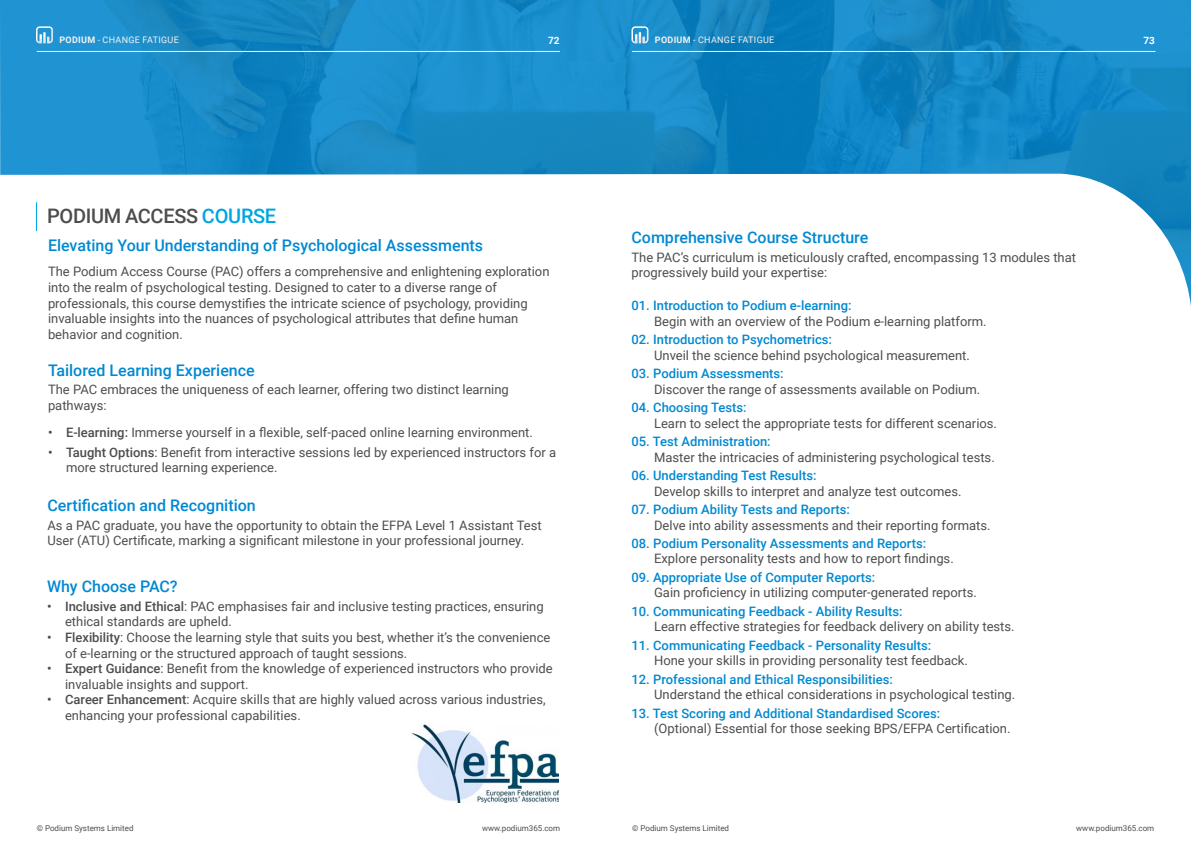
<style>
.page{position:relative;width:1191px;height:842px;background:#fff}
.page>*{position:absolute;margin:0;border:0;box-sizing:border-box;transform-origin:0 0}
.t1{font:500 20px "Roboto";letter-spacing:-.015em;color:#4d4d4d}
.t2{font:500 16px "Roboto";color:#0089d2}
.t3{font:13px/15.6px "Roboto";color:#4d4d4d}
.t4{font:500 13px "Roboto";color:#0089d2}
._6_pt_Small_Text{font:700 10px "Roboto";color:#f2f2f2}
._6_pt_Small_Text-2{font:700 10px "Roboto";color:#fff}
.Body_copy{font:9px "Roboto";letter-spacing:.035em;color:#f2f2f2}
.t5{font:8px "Roboto";color:#4d4d4d}
.s1{font-weight:700}
.s2{color:#00a6e0}
.s3{font-weight:500}
</style>
<div class="page">
<img style="left:0;top:0;width:1191px;height:306px">
<div style="left:37px;top:51px;width:522px;height:1px;border:1px solid #f2f2f2"></div>
<svg style="left:36px;top:26px;width:17px;height:17px"></svg>
<div style="left:632px;top:51px;width:523px;height:1px;border:1px solid #f2f2f2"></div>
<svg style="left:631px;top:26px;width:17px;height:17px"></svg>
<svg style="left:36px;top:202px;width:1px;height:29px"></svg>
<img style="left:411px;top:724px;width:147px;height:79px">
<p class="Body_copy" style="left:59px;top:33px;width:154px"><span class="s1">PODIUM</span> ASSESSMEN CATALOGUE</p>
<p class="Body_copy" style="left:98px;top:33px;width:83px">- CHANGE FATIGUE</p>
<p class="_6_pt_Small_Text" style="left:548px;top:33px;width:13px">72</p>
<p class="t1" style="left:47px;top:202px;width:231px">PODIUM ACCESS <span class="s2">COURSE</span></p>
<p class="t2" style="left:48px;top:234px;width:437px">Elevating Your Understanding of Psychological Assessments</p>
<p class="t3" style="left:48px;top:263px;width:503px">The Podium Access Course (PAC) offers a comprehensive and enlightening exploration into the realm of psychological testing. Designed to cater to a diverse range of professionals, this course demystifies the intricate science of psychology, providing invaluable insights into the nuances of psychological attributes that define human behavior and cognition.</p>
<p class="t2" style="left:48px;top:359px;width:208px">Tailored Learning Experience</p>
<p class="t3" style="left:48px;top:381px;width:462px">The PAC embraces the uniqueness of each learner, offering two distinct learning pathways:</p>
<p class="t3" style="left:48px;top:424px;width:486px"><span class="s3">• E-learning:</span> Immerse yourself in a flexible, self-paced online learning environment.</p>
<p class="t3" style="left:66px;top:444px;width:491px;line-height:15px;text-indent:-18px"><span class="s3">• Taught Options</span>: Benefit from interactive sessions led by experienced instructors for a more structured learning experience.</p>
<p class="t2" style="left:47px;top:494px;width:210px">Certification and Recognition</p>
<p class="t3" style="left:47px;top:517px;width:496px">As a PAC graduate, you have the opportunity to obtain the EFPA Level 1 Assistant Test<br>User (ATU) Certificate, marking a significant milestone in your professional journey.</p>
<p class="t2" style="left:47px;top:575px;width:132px">Why Choose PAC?</p>
<p class="t3" style="left:65px;top:598px;width:480px;text-indent:-18px"><span class="s3">• Inclusive and Ethical</span>: PAC emphasises fair and inclusive testing practices, ensuring ethical standards are upheld.</p>
<p class="t3" style="left:65px;top:629px;width:487px;text-indent:-18px"><span class="s3">• Flexibility</span>: Choose the learning style that suits you best, whether it’s the convenience of e-learning or the structured approach of taught sessions.</p>
<p class="t3" style="left:65px;top:660px;width:489px;text-indent:-18px"><span class="s3">• Expert Guidance</span>: Benefit from the knowledge of experienced instructors who provide invaluable insights and support.</p>
<p class="t3" style="left:65px;top:691px;width:482px;text-indent:-18px"><span class="s3">• Career Enhancement</span>: Acquire skills that are highly valued across various industries, enhancing your professional capabilities.</p>
<p class="Body_copy" style="left:655px;top:33px;width:121px"><span class="s1">PODIUM</span> - CHANGE FATIGUE</p>
<p class="_6_pt_Small_Text-2" style="left:1143px;top:33px;width:13px">73</p>
<p class="t2" style="left:631px;top:226px;width:238px">Comprehensive Course Structure</p>
<p class="t3" style="left:631px;top:249px;width:446px">The PAC’s curriculum is meticulously crafted, encompassing 13 modules that progressively build your expertise:</p>
<p class="t4" style="left:631px;top:297px;width:222px">01. Introduction to Podium e-learning:</p>
<p class="t3" style="left:654px;top:313px;width:334px">Begin with an overview of the Podium e-learning platform.</p>
<p class="t4" style="left:631px;top:331px;width:202px">02. Introduction to Psychometrics:</p>
<p class="t3" style="left:654px;top:347px;width:317px">Unveil the science behind psychological measurement.</p>
<p class="t4" style="left:631px;top:364px;width:154px">03. Podium Assessments:</p>
<p class="t3" style="left:654px;top:381px;width:328px">Discover the range of assessments available on Podium.</p>
<p class="t4" style="left:631px;top:398px;width:117px">04. Choosing Tests:</p>
<p class="t3" style="left:654px;top:415px;width:344px">Learn to select the appropriate tests for different scenarios.</p>
<p class="t4" style="left:631px;top:432px;width:141px">05. Test Administration:</p>
<p class="t3" style="left:654px;top:449px;width:342px">Master the intricacies of administering psychological tests.</p>
<p class="t4" style="left:631px;top:466px;width:187px">06. Understanding Test Results:</p>
<p class="t3" style="left:654px;top:483px;width:309px">Develop skills to interpret and analyze test outcomes.</p>
<p class="t4" style="left:631px;top:500px;width:220px">07. Podium Ability Tests and Reports:</p>
<p class="t3" style="left:654px;top:517px;width:338px">Delve into ability assessments and their reporting formats.</p>
<p class="t4" style="left:631px;top:534px;width:296px">08. Podium Personality Assessments and Reports:</p>
<p class="t3" style="left:654px;top:551px;width:301px">Explore personality tests and how to report findings.</p>
<p class="t4" style="left:631px;top:568px;width:245px">09. Appropriate Use of Computer Reports:</p>
<p class="t3" style="left:654px;top:584px;width:324px">Gain proficiency in utilizing computer-generated reports.</p>
<p class="t4" style="left:631px;top:602px;width:272px">10. Communicating Feedback - Ability Results:</p>
<p class="t3" style="left:654px;top:618px;width:362px">Learn effective strategies for feedback delivery on ability tests.</p>
<p class="t4" style="left:631px;top:636px;width:301px">11. Communicating Feedback - Personality Results:</p>
<p class="t3" style="left:654px;top:652px;width:315px">Hone your skills in providing personality test feedback.</p>
<p class="t4" style="left:631px;top:670px;width:263px">12. Professional and Ethical Responsibilities:</p>
<p class="t3" style="left:654px;top:686px;width:363px">Understand the ethical considerations in psychological testing.</p>
<p class="t4" style="left:631px;top:704px;width:310px">13. Test Scoring and Additional Standardised Scores:</p>
<p class="t3" style="left:654px;top:720px;width:358px">(Optional) Essential for those seeking BPS/EFPA Certification.</p>
<p class="t5" style="left:37px;top:822px;width:98px">© Podium Systems Limited</p>
<p class="t5" style="left:482px;top:822px;width:79px">www.podium365.com</p>
<p class="t5" style="left:632px;top:822px;width:98px">© Podium Systems Limited</p>
<p class="t5" style="left:1076px;top:822px;width:79px">www.podium365.com</p>
</div>
